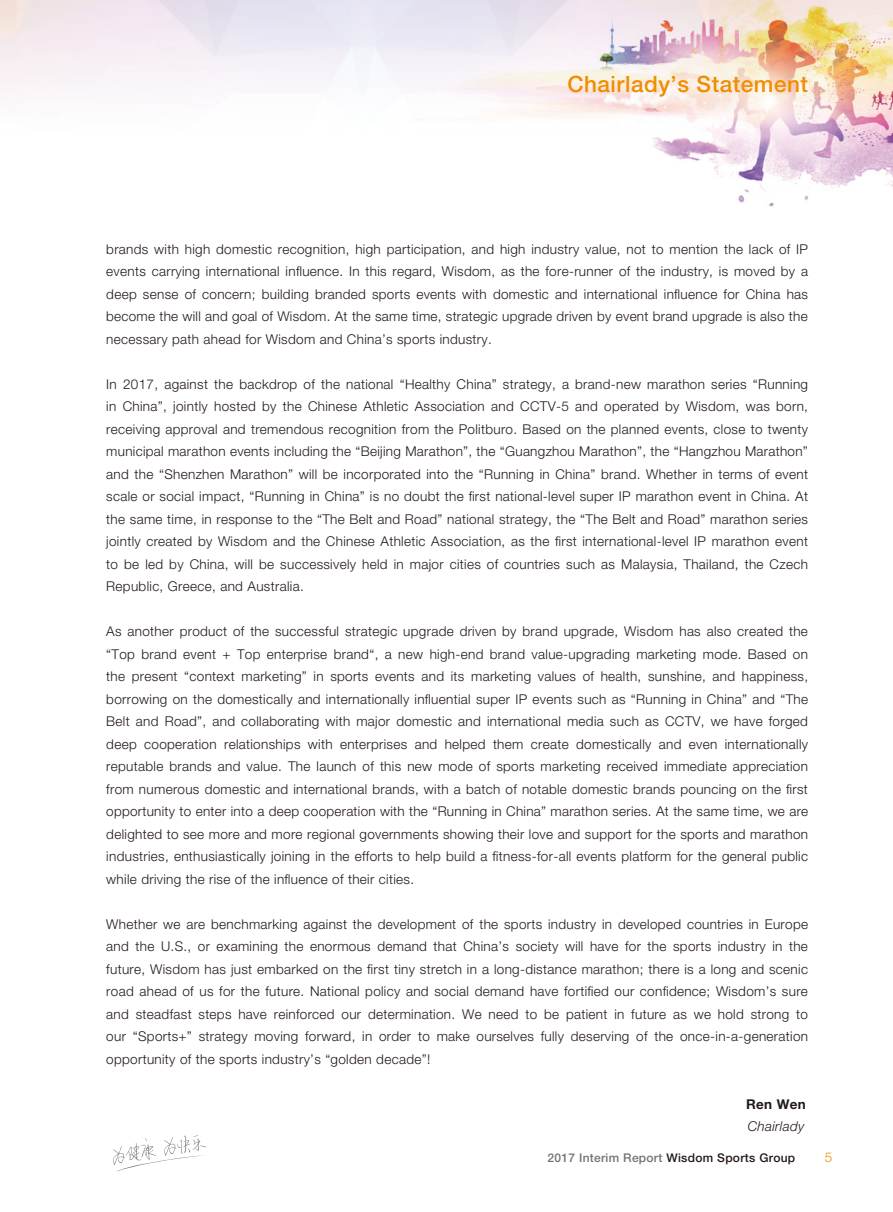
<style>
.page{position:relative;width:893px;height:1212px;background:#fff}
.page>*{position:absolute;margin:0;border:0;box-sizing:border-box;transform-origin:0 0}
.t1{font:500 22.5px "Helvetica Neue";letter-spacing:.025em;color:#f18d00}
.t2{font:300 13.5px/22.5px "Helvetica Neue";letter-spacing:.025em;color:#231916;text-align:justify}
.t3{font:italic 300 13.5px "Helvetica Neue";letter-spacing:.025em;color:#231916}
.t4{font:700 13.5px "Helvetica Neue";letter-spacing:.025em;color:#231916}
.t5{font:300 13.5px "Helvetica Neue";color:#f18d00}
.t6{font:500 12px "Helvetica Neue";letter-spacing:.025em;color:#727272}
.s1{color:#231916}
</style>
<div class="page">
<img style="left:0;top:0;width:893px;height:207px">
<svg style="left:113px;top:1135px;width:93px;height:36px"></svg>
<h1 class="t1" style="left:567px;top:70px;width:242px">Chairlady’s Statement</h1>
<p class="t2" style="left:106px;top:237px;width:703px">brands with high domestic recognition, high participation, and high industry value, not to mention the lack of IP events carrying international influence. In this regard, Wisdom, as the fore-runner of the industry, is moved by a deep sense of concern; building branded sports events with domestic and international influence for China has become the will and goal of Wisdom. At the same time, strategic upgrade driven by event brand upgrade is also the necessary path ahead for Wisdom and China’s sports industry.</p>
<p class="t2" style="left:106px;top:372px;width:703px">In 2017, against the backdrop of the national “Healthy China” strategy, a brand-new marathon series “Running in China”, jointly hosted by the Chinese Athletic Association and CCTV-5 and operated by Wisdom, was born, receiving approval and tremendous recognition from the Politburo. Based on the planned events, close to twenty municipal marathon events including the “Beijing Marathon”, the “Guangzhou Marathon”, the “Hangzhou Marathon” and the “Shenzhen Marathon” will be incorporated into the “Running in China” brand. Whether in terms of event scale or social impact, “Running in China” is no doubt the first national-level super IP marathon event in China. At the same time, in response to the “The Belt and Road” national strategy, the “The Belt and Road” marathon series jointly created by Wisdom and the Chinese Athletic Association, as the first international-level IP marathon event to be led by China, will be successively held in major cities of countries such as Malaysia, Thailand, the Czech Republic, Greece, and Australia.</p>
<p class="t2" style="left:106px;top:620px;width:703px">As another product of the successful strategic upgrade driven by brand upgrade, Wisdom has also created the “Top brand event + Top enterprise brand“, a new high-end brand value-upgrading marketing mode. Based on the present “context marketing” in sports events and its marketing values of health, sunshine, and happiness, borrowing on the domestically and internationally influential super IP events such as “Running in China” and “The Belt and Road”, and collaborating with major domestic and international media such as CCTV, we have forged deep cooperation relationships with enterprises and helped them create domestically and even internationally reputable brands and value. The launch of this new mode of sports marketing received immediate appreciation from numerous domestic and international brands, with a batch of notable domestic brands pouncing on the first opportunity to enter into a deep cooperation with the “Running in China” marathon series. At the same time, we are delighted to see more and more regional governments showing their love and support for the sports and marathon industries, enthusiastically joining in the efforts to help build a fitness-for-all events platform for the general public while driving the rise of the influence of their cities.</p>
<p class="t2" style="left:106px;top:912px;width:703px">Whether we are benchmarking against the development of the sports industry in developed countries in Europe and the U.S., or examining the enormous demand that China’s society will have for the sports industry in the future, Wisdom has just embarked on the first tiny stretch in a long-distance marathon; there is a long and scenic road ahead of us for the future. National policy and social demand have fortified our confidence; Wisdom’s sure and steadfast steps have reinforced our determination. We need to be patient in future as we hold strong to our “Sports+” strategy moving forward, in order to make ourselves fully deserving of the once-in-a-generation opportunity of the sports industry’s “golden decade”!</p>
<p class="t4" style="left:746px;top:1095px;width:61px">Ren Wen</p>
<p class="t3" style="left:748px;top:1118px;width:58px">Chairlady</p>
<p class="t6" style="left:547px;top:1151px;width:249px">2017 Interim Report <span class="s1">Wisdom Sports Group</span></p>
<p class="t5" style="left:825px;top:1149px;width:9px">5</p>
</div>
